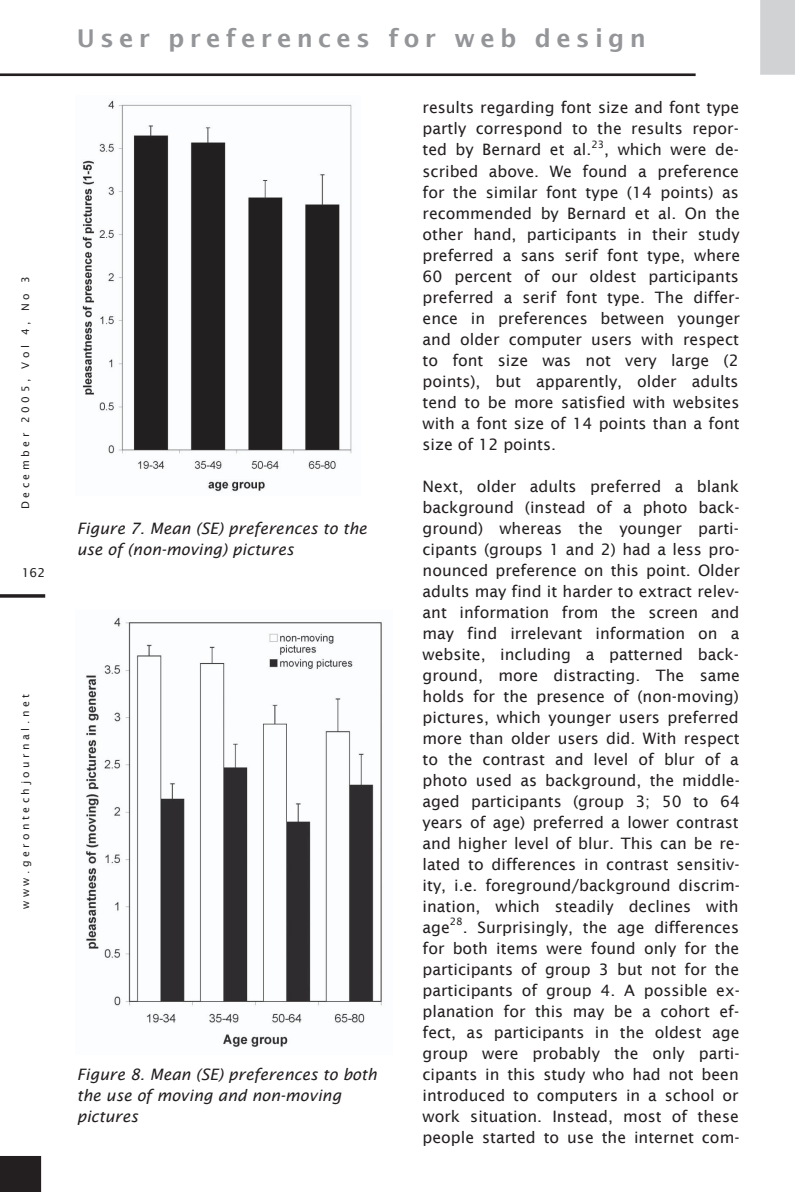
<style>
.page{position:relative;width:795px;height:1192px;background:#fff}
.page>*{position:absolute;margin:0;border:0;box-sizing:border-box;transform-origin:0 0}
.t1{font:600 24.5px "Lucida Sans";letter-spacing:.255em;color:#939598}
.t2{font:15.75px/21px "Lucida Sans";letter-spacing:-.015em;color:#231f20}
.t3{font:italic 15.75px/21px "Lucida Sans";letter-spacing:-.01em;color:#231f20}
.t4{font:15.75px/21px "Lucida Sans";letter-spacing:-.075em;color:#231f20}
.t5{font:12.25px "Lucida Sans";color:#231f20}
.t6{font:10.5px "Lucida Sans";letter-spacing:.32em;color:#231f20}
.t7{font:10.15px "Lucida Sans";color:#231f20}
</style>
<div class="page">
<svg style="left:0;top:1156px;width:41px;height:35px"></svg>
<div style="left:760px;top:0;width:34px;height:75px;background:#d1d2d4"></div>
<hr style="left:0;top:73px;width:695px;height:3px;background:#231f20">
<hr style="left:0;top:594px;width:45px;height:3px;background:#231f20">
<img style="left:82px;top:100px;width:270px;height:392px">
<img style="left:86px;top:617px;width:296px;height:430px">
<p class="t6" style="left:19px;top:509px;width:234px;rotate:-90deg">December 2005, Vol4, No 3</p>
<p class="t5" style="left:22px;top:564px;width:25px">162</p>
<p class="t6" style="left:19px;top:908px;width:219px;rotate:-90deg">www.gerontechjournal.net</p>
<h1 class="t1" style="left:77px;top:24px;width:570px">User preferences for w eb design</h1>
<p class="t3" style="left:77px;top:517px;width:289px">Figure 7. Mean (SE) prefe re nces to th e use of(non-m oving) pictures</p>
<p class="t3" style="left:77px;top:1063px;width:296px">Figure 8. Mean (SE) prefe re nces to both th e use ofm oving and non-m oving pictures</p>
<p class="t4" style="left:422px;top:97px;width:317px">re s ults re garding fontsiz e and fonttype partly corre spond to th e re s ults re por&shy;te d by Be rnard e t al.</p>
<p class="t7" style="left:591px;top:138px;width:14px">23</p>
<p class="t2" style="left:422px;top:139px;width:322px;text-indent:181px">, wh ich were de&shy;scribe d above . W e found a pre fe re nce for th e sim ilar font type (14 points ) as recom m ended by Bernard etal. On th e oth e r h and, participants in th e ir study pre fe rre d a sans se rif font type , wh e re 60 pe rce nt of our olde st participants pre fe rre d a se rif font type . Th e diffe r&shy;ence in preferences between younger and older com puter users with respect to font siz e w as not ve ry large (2 points ), but appare ntly, olde r adults tend to be m ore satisfied with websites w ith a font siz e of14 points th an a font siz e of12 points .</p>
<p class="t2" style="left:422px;top:475px;width:322px">Ne xt, olde r adults pre fe rre d a blank back ground (inste ad of a ph oto back - ground) w h e re as th e younge r parti&shy;cipants (groups 1 and 2) h ad a le ss pro&shy;nounce d pre fe re nce on th is point. O lde r adults m ay find ith arde r to e xtractre le v&shy;ant inform ation from th e scre e n and m ay find irre le vant inform ation on a w e bsite , including a patte rne d back - ground, m ore distracting. Th e sam e h olds for th e pre se nce of (non-m oving) picture s, wh ich younge r use rs pre fe rre d m ore th an older users did. W ith respect to th e contrast and le ve lof blur of a ph oto use d as back ground, th e m iddle - age d participants (group 3; 50 to 64 ye ars of age ) pre fe rre d a low e r contrast and h igh er levelofblur. Th is can be re&shy;late d to diffe re nce s in contrast se nsitiv&shy;ity, i.e . fore ground/back ground discrim - ination, w h ich</p>
<p class="t2" style="left:554px;top:895px;width:180px">ste adily de cline s w ith</p>
<p class="t7" style="left:449px;top:915px;width:14px">28</p>
<p class="t2" style="left:422px;top:916px;width:319px;text-indent:40px">. Surprisingly, th e age diffe re nce s for both ite m s w e re found only for th e participants of group 3 but not for th e participants of group 4. A possible e x&shy;planation for th is m ay be a coh ort e f&shy;fe ct, as participants in th e olde st age group w e re probably th e only parti&shy;cipants in th is study wh o h ad not been introduce d to com pute rs in a sch oolor w ork situation. Inste ad, m ost of th e se pe ople starte d to use th e inte rne t com -</p>
<p class="t2" style="left:422px;top:916px;width:26px">age</p>
</div>
